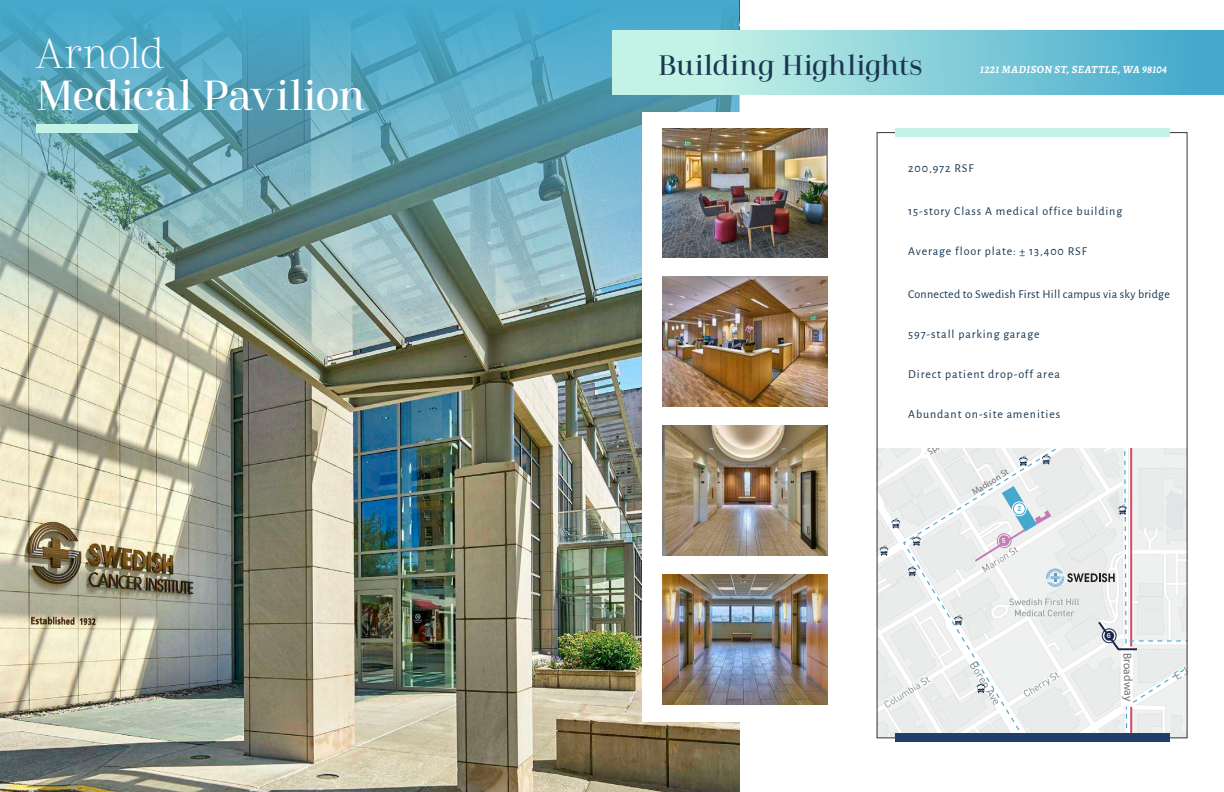
<style>
.page{position:relative;width:1224px;height:792px;background:#fff}
.page>*{position:absolute;margin:0;border:0;box-sizing:border-box;transform-origin:0 0}
.t1{font:41.8px "Cabrito Didone Nor Med";letter-spacing:-.015em;color:#fff}
.t2{font:41.8px "Cabrito Didone Nor Lig";letter-spacing:-.02em;color:#fff}
.t3{font:28px "Cabrito Didone Nor Med";color:#1c3652}
.t4{font:12px "Alegreya Sans";letter-spacing:.075em;color:#143551}
.t5{font:12px "Alegreya Sans";letter-spacing:.025em;color:#143551}
.t6{font:11.7px "Myriad Pro";color:#6d6e71}
.t7{font:italic 700 11px "Alegreya";letter-spacing:.035em;color:#fff}
.t8{font:8.9px "Myriad Pro";color:#6d6e71}
.t9{font:500 8.1px "Calibre";color:#fff}
.t10{font:500 8.1px "Calibre";color:#44a9cd}
</style>
<div class="page">
<svg style="left:880px;top:448px;width:305px;height:288px"></svg>
<div style="left:999px;top:536px;width:10px;height:10px;background:#c37bb4;border-radius:50%"></div>
<div style="left:999px;top:536px;width:10px;height:10px;border:1px solid #c37bb4;border-radius:50%"></div>
<div style="left:997px;top:533px;width:14px;height:15px;border:1px solid #c37bb4;border-radius:50%"></div>
<img style="left:0;top:0;width:740px;height:792px">
<img style="left:0;top:0;width:739px;height:334px">
<div style="left:36px;top:124px;width:102px;height:8px;background:#c3f2e6"></div>
<div style="left:612px;top:30px;width:612px;height:64px;background:linear-gradient(to right,#d5fce9,#41a7cc)"></div>
<div style="left:896px;top:128px;width:274px;height:9px;background:#c3f2e6"></div>
<div style="left:896px;top:734px;width:274px;height:8px;background:#1f3e68"></div>
<div style="left:642px;top:112px;width:208px;height:609px;background:#fff"></div>
<img style="left:662px;top:128px;width:166px;height:130px">
<img style="left:662px;top:277px;width:166px;height:129px">
<img style="left:662px;top:426px;width:166px;height:129px">
<img style="left:662px;top:575px;width:166px;height:129px">
<p class="t2" style="left:36px;top:30px;width:129px">Arnold</p>
<p class="t1" style="left:36px;top:71px;width:331px">Medical Pavilion</p>
<p class="t3" style="left:658px;top:49px;width:266px">Building Highlights</p>
<p class="t7" style="left:980px;top:62px;width:189px">1221 MADISON ST, SEATTLE, WA 98104</p>
<p class="t4" style="left:908px;top:160px;width:67px">200,972 RSF</p>
<p class="t4" style="left:908px;top:203px;width:215px">15-story Class A medical office building</p>
<p class="t4" style="left:908px;top:243px;width:180px">Average floor plate: ± 13,400 RSF</p>
<p class="t5" style="left:908px;top:286px;width:263px">Connected to Swedish First Hill campus via sky bridge</p>
<p class="t4" style="left:908px;top:326px;width:133px">597-stall parking garage</p>
<p class="t4" style="left:908px;top:366px;width:153px">Direct patient drop-off area</p>
<p class="t4" style="left:908px;top:406px;width:153px">Abundant on-site amenities</p>
<p class="t8" style="left:970px;top:488px;width:43px;rotate:-32deg">Madison St</p>
<p class="t10" style="left:1017px;top:504px;width:5px">2</p>
<p class="t9" style="left:1002px;top:536px;width:5px">5</p>
<p class="t9" style="left:1107px;top:631px;width:6px">6</p>
<p class="t6" style="left:1135px;top:653px;width:50px;rotate:89deg">Broadway</p>
</div>
